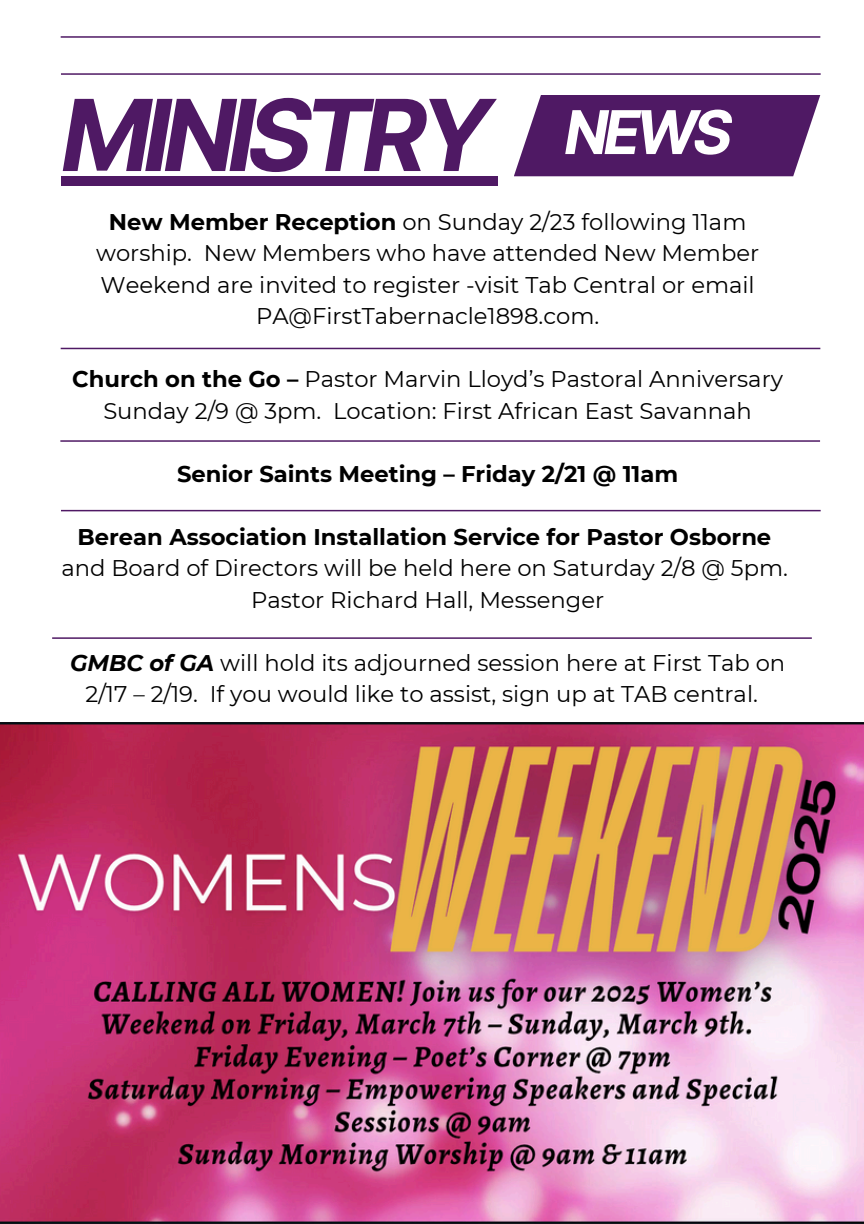
<style>
.page{position:relative;width:864px;height:1224px;background:#fff}
.page>*{position:absolute;margin:0;border:0;box-sizing:border-box;transform-origin:0 0}
.t1{font:italic 700 99.2px "Inter";letter-spacing:-.085em;color:#4f1964}
.t2{font:italic 700 60.4px "Inter";color:#fff}
.t3{font:22.6px/31.6px "Montserrat";color:#000;text-align:center}
.t4{font:700 22.6px "Montserrat";color:#000}
.s1{font-weight:700}
.s2{font-weight:700;font-style:italic}
</style>
<div class="page">
<img style="left:0;top:723px;width:864px;height:501px">
<div style="left:61px;top:176px;width:422px;height:10px;background:#4f1964"></div>
<div style="left:483px;top:176px;width:15px;height:10px;background:#4f1964"></div>
<svg style="left:514px;top:95px;width:306px;height:81px;background:#5e2d71"></svg>
<hr style="left:61px;top:73px;width:760px;height:2px;background:#4f1964">
<hr style="left:61px;top:36px;width:759px;height:2px;background:#4f1964">
<hr style="left:61px;top:348px;width:759px;height:1px;background:#4f1964">
<hr style="left:60px;top:440px;width:760px;height:2px;background:#4f1964">
<hr style="left:52px;top:637px;width:760px;height:2px;background:#4f1964">
<hr style="left:61px;top:510px;width:760px;height:1px;background:#4f1964">
<p class="t1" style="left:61px;top:76px;width:432px">MINISTRY</p>
<p class="t2" style="left:564px;top:96px;width:170px">NEWS</p>
<h1 class="t3" style="left:96px;top:206px;width:665px"><span class="s1">New Member Reception</span> on Sunday 2/23 following 11am worship. New Members who have attended New Member Weekend are invited to register -visit Tab Central or email PA@FirstTabernacle1898.com.</h1>
<h2 class="t3" style="left:72px;top:363px;width:712px"><span class="s1">Church on the Go –</span> Pastor Marvin Lloyd’s Pastoral Anniversary<br>Sunday 2/9 @ 3pm. Location: First African East Savannah</h2>
<p class="t4" style="left:177px;top:460px;width:503px">Senior Saints Meeting – Friday 2/21 @ 11am</p>
<p class="t4" style="left:78px;top:523px;width:695px">Berean Association Installation Service for Pastor Osborne</p>
<h3 class="t3" style="left:61px;top:552px;width:728px">and Board of Directors will be held here on Saturday 2/8 @ 5pm.<br>Pastor Richard Hall, Messenger</h3>
<p class="t3" style="left:70px;top:647px;width:717px"><span class="s2">GMBC of GA</span> will hold its adjourned session here at First Tab on<br>2/17 – 2/19. If you would like to assist, sign up at TAB central.</p>
</div>
